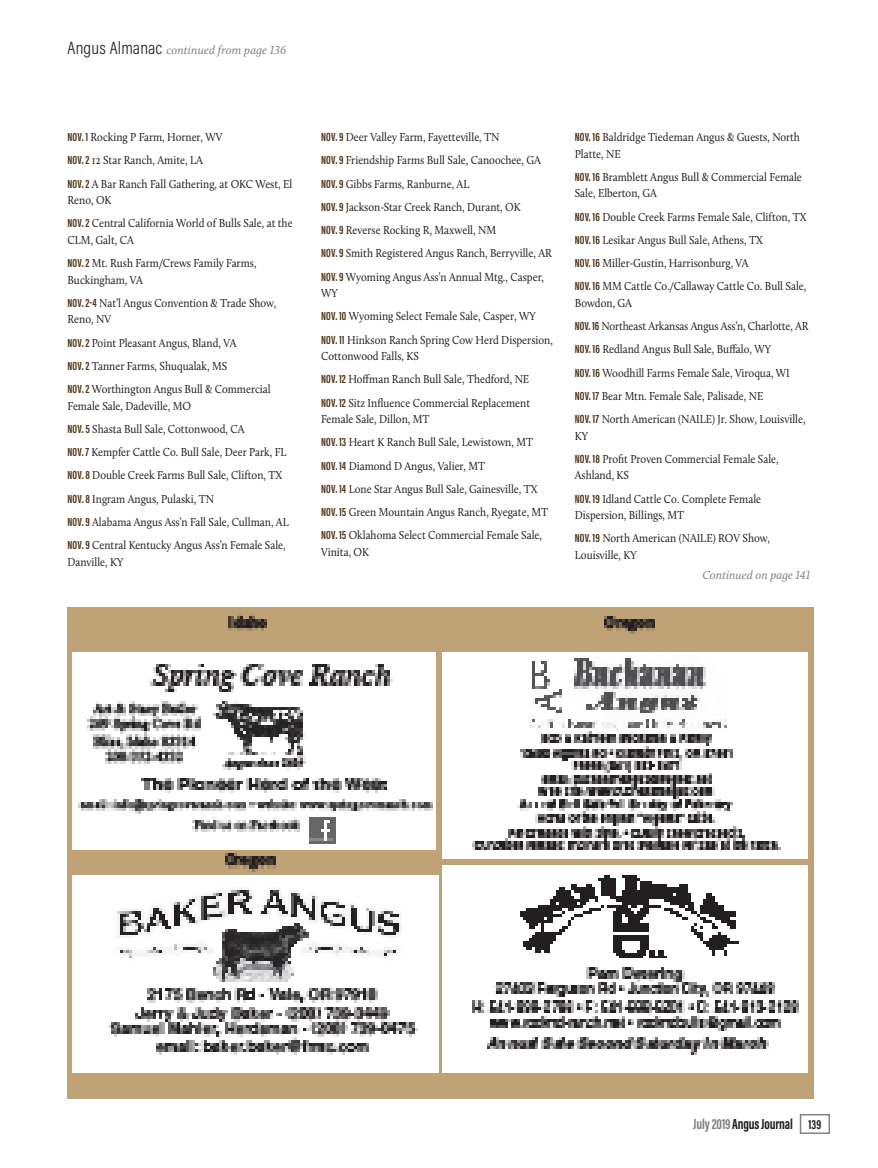
<style>
.page{position:relative;width:878px;height:1168px;background:#fff}
.page>*{position:absolute;margin:0;border:0;box-sizing:border-box;transform-origin:0 0}
.t1{font:700 15px "Acumin Pro Extra Cond";letter-spacing:-.01em;color:#231f20}
.Almanac_listing{font:12px/16.5px "Calluna";color:#231f20;scale:.9 1}
.Continued_From_line{font:italic 12px "Calluna";letter-spacing:.01em;color:#808285}
.Jump_To_caption{font:italic 12px "Calluna";color:#808285}
.s1{font-family:"Acumin Pro Cond";font-weight:300;font-style:normal;font-size:18px;color:#231f20}
.s2{font-family:"Acumin Pro Extra Cond";font-weight:700;color:#563a1d}
.s3{color:#808285}
.s4{font-size:13.5px}
</style>
<div class="page">
<img style="left:67px;top:608px;width:747px;height:490px">
<div style="left:799px;top:1114px;width:31px;height:20px;border:2px solid #808285"></div>
<p class="Continued_From_line" style="left:68px;top:42px;width:220px"><span class="s1">Angus Almanac</span> continued from page 136</p>
<p class="Almanac_listing" style="left:68px;top:129px;width:173px"><span class="s2">NOV. 1</span> Rocking P Farm, Horner, WV</p>
<p class="Almanac_listing" style="left:68px;top:152px;width:152px"><span class="s2">NOV. 2</span> 12 Star Ranch, Amite, LA</p>
<p class="Almanac_listing" style="left:68px;top:175px;width:251px"><span class="s2">NOV. 2</span> A Bar Ranch Fall Gathering, at OKC West, El<br>Reno, OK</p>
<p class="Almanac_listing" style="left:68px;top:215px;width:252px"><span class="s2">NOV. 2</span> Central California World of Bulls Sale, at the<br>CLM, Galt, CA</p>
<p class="Almanac_listing" style="left:68px;top:255px;width:211px"><span class="s2">NOV. 2</span> Mt. Rush Farm/Crews Family Farms,<br>Buckingham, VA</p>
<p class="Almanac_listing" style="left:68px;top:294px;width:233px"><span class="s2">NOV. 2-4</span> Nat’l Angus Convention &amp; Trade Show,<br>Reno, NV</p>
<p class="Almanac_listing" style="left:68px;top:334px;width:189px"><span class="s2">NOV. 2</span> Point Pleasant Angus, Bland, VA</p>
<p class="Almanac_listing" style="left:68px;top:357px;width:179px"><span class="s2">NOV. 2</span> Tanner Farms, Shuqualak, MS</p>
<p class="Almanac_listing" style="left:68px;top:381px;width:227px"><span class="s2">NOV. 2</span> Worthington Angus Bull &amp; Commercial<br>Female Sale, Dadeville, MO</p>
<p class="Almanac_listing" style="left:68px;top:420px;width:198px"><span class="s2">NOV. 5</span> Shasta Bull Sale, Cottonwood, CA</p>
<p class="Almanac_listing" style="left:68px;top:444px;width:245px"><span class="s2">NOV. 7</span> Kempfer Cattle Co. Bull Sale, Deer Park, FL</p>
<p class="Almanac_listing" style="left:68px;top:467px;width:240px"><span class="s2">NOV. 8</span> Double Creek Farms Bull Sale, Clifton, TX</p>
<p class="Almanac_listing" style="left:68px;top:490px;width:164px"><span class="s2">NOV. 8</span> Ingram Angus, Pulaski, TN</p>
<p class="Almanac_listing" style="left:68px;top:513px;width:247px"><span class="s2">NOV. 9</span> Alabama Angus Ass’n Fall Sale, Cullman, AL</p>
<p class="Almanac_listing" style="left:68px;top:537px;width:244px"><span class="s2">NOV. 9</span> Central Kentucky Angus Ass’n Female Sale,<br>Danville, KY</p>
<p class="Almanac_listing" style="left:321px;top:129px;width:200px"><span class="s2">NOV. 9</span> Deer Valley Farm, Fayetteville, TN</p>
<p class="Almanac_listing" style="left:321px;top:152px;width:245px"><span class="s2">NOV. 9</span> Friendship Farms Bull Sale, Canoochee, GA</p>
<p class="Almanac_listing" style="left:321px;top:175px;width:166px"><span class="s2">NOV. 9</span> Gibbs Farms, Ranburne, AL</p>
<p class="Almanac_listing" style="left:321px;top:198px;width:223px"><span class="s2">NOV. 9</span> Jackson-Star Creek Ranch, Durant, OK</p>
<p class="Almanac_listing" style="left:321px;top:222px;width:196px"><span class="s2">NOV. 9</span> Reverse Rocking R, Maxwell, NM</p>
<p class="Almanac_listing" style="left:321px;top:245px;width:258px"><span class="s2">NOV. 9</span> Smith Registered Angus Ranch, Berryville, AR</p>
<p class="Almanac_listing" style="left:321px;top:268px;width:249px"><span class="s2">NOV. 9</span> Wyoming Angus Ass’n Annual Mtg., Casper,<br>WY</p>
<p class="Almanac_listing" style="left:321px;top:308px;width:240px"><span class="s2">NOV. 10</span> Wyoming Select Female Sale, Casper, WY</p>
<p class="Almanac_listing" style="left:321px;top:331px;width:259px"><span class="s2">NOV. 11</span> Hinkson Ranch Spring Cow Herd Dispersion,<br>Cottonwood Falls, KS</p>
<p class="Almanac_listing" style="left:321px;top:371px;width:233px"><span class="s2">NOV. 12</span> Hoffman Ranch Bull Sale, Thedford, NE</p>
<p class="Almanac_listing" style="left:321px;top:394px;width:234px"><span class="s2">NOV. 12</span> Sitz Influence Commercial Replacement<br>Female Sale, Dillon, MT</p>
<p class="Almanac_listing" style="left:321px;top:434px;width:237px"><span class="s2">NOV. 13</span> Heart K Ranch Bull Sale, Lewistown, MT</p>
<p class="Almanac_listing" style="left:321px;top:457px;width:183px"><span class="s2">NOV. 14</span> Diamond D Angus, Valier, MT</p>
<p class="Almanac_listing" style="left:321px;top:480px;width:242px"><span class="s2">NOV. 14</span> Lone Star Angus Bull Sale, Gainesville, TX</p>
<p class="Almanac_listing" style="left:321px;top:504px;width:254px"><span class="s2">NOV. 15</span> Green Mountain Angus Ranch, Ryegate, MT</p>
<p class="Almanac_listing" style="left:321px;top:527px;width:247px"><span class="s2">NOV. 15</span> Oklahoma Select Commercial Female Sale,<br>Vinita, OK</p>
<p class="Almanac_listing" style="left:574px;top:129px;width:252px"><span class="s2">NOV. 16</span> Baldridge Tiedeman Angus &amp; Guests, North<br>Platte, NE</p>
<p class="Almanac_listing" style="left:574px;top:168px;width:254px"><span class="s2">NOV. 16</span> Bramblett Angus Bull &amp; Commercial Female<br>Sale, Elberton, GA</p>
<p class="Almanac_listing" style="left:574px;top:208px;width:259px"><span class="s2">NOV. 16</span> Double Creek Farms Female Sale, Clifton, TX</p>
<p class="Almanac_listing" style="left:574px;top:231px;width:210px"><span class="s2">NOV. 16</span> Lesikar Angus Bull Sale, Athens, TX</p>
<p class="Almanac_listing" style="left:574px;top:255px;width:194px"><span class="s2">NOV. 16</span> Miller-Gustin, Harrisonburg, VA</p>
<p class="Almanac_listing" style="left:574px;top:278px;width:259px"><span class="s2">NOV. 16</span> MM Cattle Co./Callaway Cattle Co. Bull Sale,<br>Bowdon, GA</p>
<p class="Almanac_listing" style="left:574px;top:318px;width:261px"><span class="s2">NOV. 16</span> Northeast Arkansas Angus Ass’n, Charlotte, AR</p>
<p class="Almanac_listing" style="left:574px;top:341px;width:220px"><span class="s2">NOV. 16</span> Redland Angus Bull Sale, Buffalo, WY</p>
<p class="Almanac_listing" style="left:574px;top:364px;width:240px"><span class="s2">NOV. 16</span> Woodhill Farms Female Sale, Viroqua, WI</p>
<p class="Almanac_listing" style="left:574px;top:387px;width:211px"><span class="s2">NOV. 17</span> Bear Mtn. Female Sale, Palisade, NE</p>
<p class="Almanac_listing" style="left:574px;top:411px;width:258px"><span class="s2">NOV. 17</span> North American (NAILE) Jr. Show, Louisville,<br>KY</p>
<p class="Almanac_listing" style="left:574px;top:450px;width:228px"><span class="s2">NOV. 18</span> Profit Proven Commercial Female Sale,<br>Ashland, KS</p>
<p class="Almanac_listing" style="left:574px;top:490px;width:208px"><span class="s2">NOV. 19</span> Idland Cattle Co. Complete Female<br>Dispersion, Billings, MT</p>
<p class="Almanac_listing" style="left:574px;top:530px;width:218px"><span class="s2">NOV. 19</span> North American (NAILE) ROV Show,<br>Louisville, KY</p>
<p class="Jump_To_caption" style="left:702px;top:567px;width:109px">Continued on page 141</p>
<p class="t1" style="left:693px;top:1115px;width:130px"><span class="s3">July 2019</span> Angus Journal <span class="s4">139</span></p>
</div>
